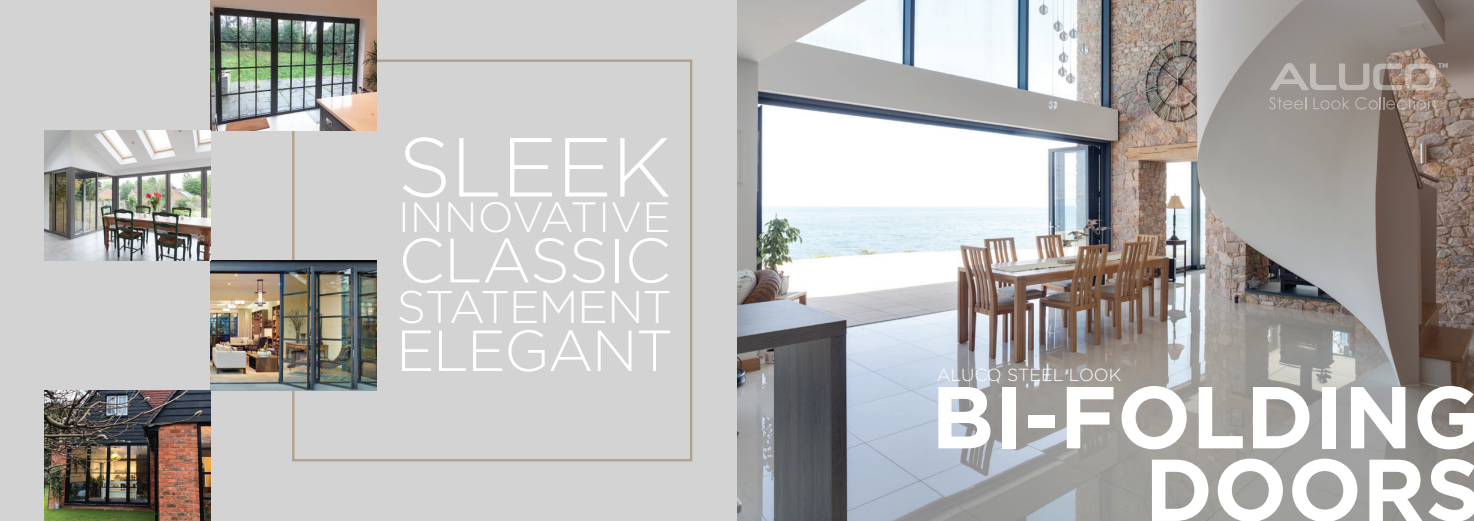
<style>
.page{position:relative;width:1474px;height:521px;background:#fff}
.page>*{position:absolute;margin:0;border:0;box-sizing:border-box;transform-origin:0 0}
.t1{font:700 87.59px/72.6px "Gotham";color:#fff;text-align:right}
.t2{font:300 83.48px "Gotham";letter-spacing:-.01em;color:#fff}
.t3{font:300 62.48px "Gotham";letter-spacing:-.01em;color:#fff}
.t4{font:300 57.84px "Gotham";letter-spacing:-.03em;color:#fff}
.t5{font:300 45.68px "Gotham";letter-spacing:-.02em;color:#fff}
.t6{font:300 42.26px "Gotham";letter-spacing:.01em;color:#fff}
.t7{font:300 17.5px "Gotham";color:#fff}
</style>
<div class="page">
<img style="left:737px;top:0;width:736px;height:521px">
<div style="left:0;top:0;width:737px;height:521px;background:#d2d3d2"></div>
<div style="left:292px;top:60px;width:400px;height:401px;border:2px solid #a89079"></div>
<img style="left:211px;top:0;width:166px;height:130px">
<img style="left:211px;top:260px;width:166px;height:131px">
<img style="left:45px;top:130px;width:166px;height:130px">
<img style="left:45px;top:391px;width:166px;height:130px">
<svg style="left:1269px;top:63px;width:178px;height:27px;background:#a69b94"></svg>
<svg style="left:1268px;top:97px;width:38px;height:13px"></svg>
<svg style="left:1313px;top:97px;width:36px;height:12px"></svg>
<svg style="left:1355px;top:97px;width:80px;height:13px"></svg>
<p class="t2" style="left:398px;top:114px;width:275px">SLEEK</p>
<p class="t6" style="left:398px;top:190px;width:274px">INNOVATIVE</p>
<p class="t3" style="left:398px;top:221px;width:274px">CLASSIC</p>
<p class="t5" style="left:397px;top:277px;width:277px">STATEMENT</p>
<p class="t4" style="left:396px;top:314px;width:279px">ELEGANT</p>
<p class="t7" style="left:936px;top:364px;width:186px">ALUCO STEEL LOOK</p>
<p class="t1" style="left:931px;top:380px;width:552px">BI-FOLDING<br>DOORS</p>
</div>
